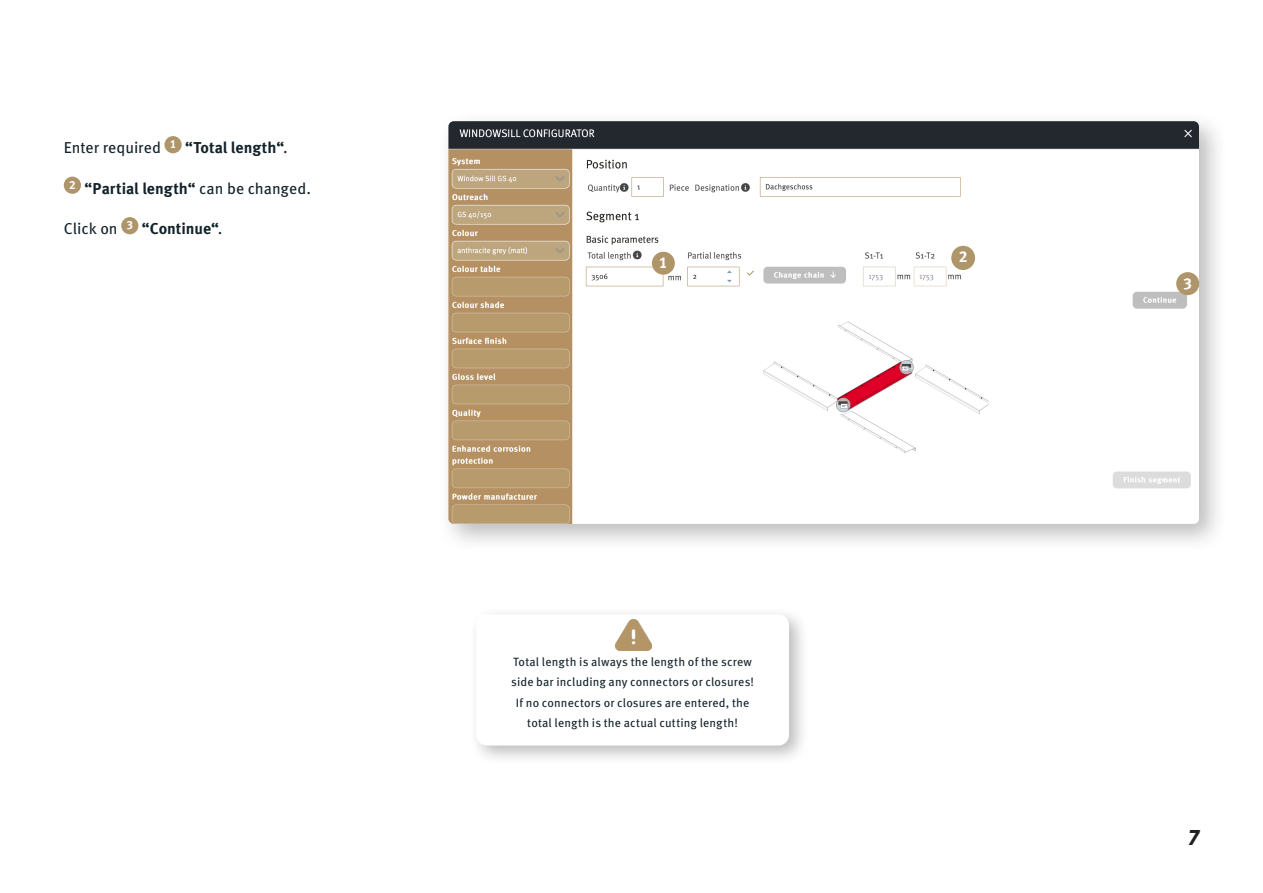
<style>
.page{position:relative;width:1263px;height:893px;background:#fff}
.page>*{position:absolute;margin:0;border:0;box-sizing:border-box;transform-origin:0 0}
.t1{font:italic 800 21px "Uni Neue";color:#231f20}
.t2{font:700 15.75px "Meta Pro";color:#13222a}
.t3{font:15.75px "Meta Pro";color:#13222a}
.t4{font:700 15.75px "Meta Pro";color:#fff}
.t5{font:12px/20.2px "Meta Pro";letter-spacing:.01em;color:#13222a}
.t6{font:700 11.85px "Meta Pro";color:#fff}
.s1{font-weight:400}
</style>
<div class="page">
<div style="left:438px;top:110px;width:790px;height:443px;background:#231f20;opacity:.3"></div>
<img style="left:448px;top:121px;width:751px;height:403px">
<div style="left:164px;top:136px;width:18px;height:17px;background:#af966a;border-radius:50%"></div>
<div style="left:64px;top:177px;width:17px;height:17px;background:#af966a;border-radius:50%"></div>
<div style="left:121px;top:217px;width:17px;height:17px;background:#af966a;border-radius:50%"></div>
<div style="left:951px;top:246px;width:24px;height:24px;background:#af966a;border-radius:50%"></div>
<div style="left:1176px;top:272px;width:23px;height:23px;background:#af966a;border-radius:50%"></div>
<div style="left:652px;top:252px;width:23px;height:23px;background:#af966a;border-radius:50%"></div>
<div style="left:468px;top:607px;width:342px;height:159px;background:#231f20;opacity:.3"></div>
<div style="left:476px;top:614px;width:313px;height:131px;background:#fff;border-radius:11px"></div>
<img style="left:615px;top:619px;width:37px;height:32px">
<p class="t3" style="left:64px;top:136px;width:99px">Enter required</p>
<p class="t6" style="left:170px;top:135px;width:8px">1</p>
<p class="t2" style="left:185px;top:136px;width:104px">“Total length“<span class="s1">.</span></p>
<p class="t6" style="left:69px;top:175px;width:8px">2</p>
<p class="t2" style="left:85px;top:176px;width:228px">“Partial length“ <span class="s1">can be changed.</span></p>
<p class="t3" style="left:64px;top:217px;width:55px">Click on</p>
<p class="t6" style="left:126px;top:216px;width:8px">3</p>
<p class="t2" style="left:142px;top:217px;width:82px">“Continue“<span class="s1">.</span></p>
<p class="t4" style="left:659px;top:250px;width:10px">1</p>
<p class="t5" style="left:511px;top:651px;width:244px">Total length is always the length of the screw side bar including any connectors or closures!</p>
<p class="t5" style="left:516px;top:691px;width:235px;text-align:center">If no connectors or closures are entered, the total length is the actual cutting length!</p>
<p class="t4" style="left:959px;top:244px;width:10px">2</p>
<p class="t4" style="left:1183px;top:271px;width:10px">3</p>
<h1 class="t1" style="left:1188px;top:823px;width:12px">7</h1>
</div>
